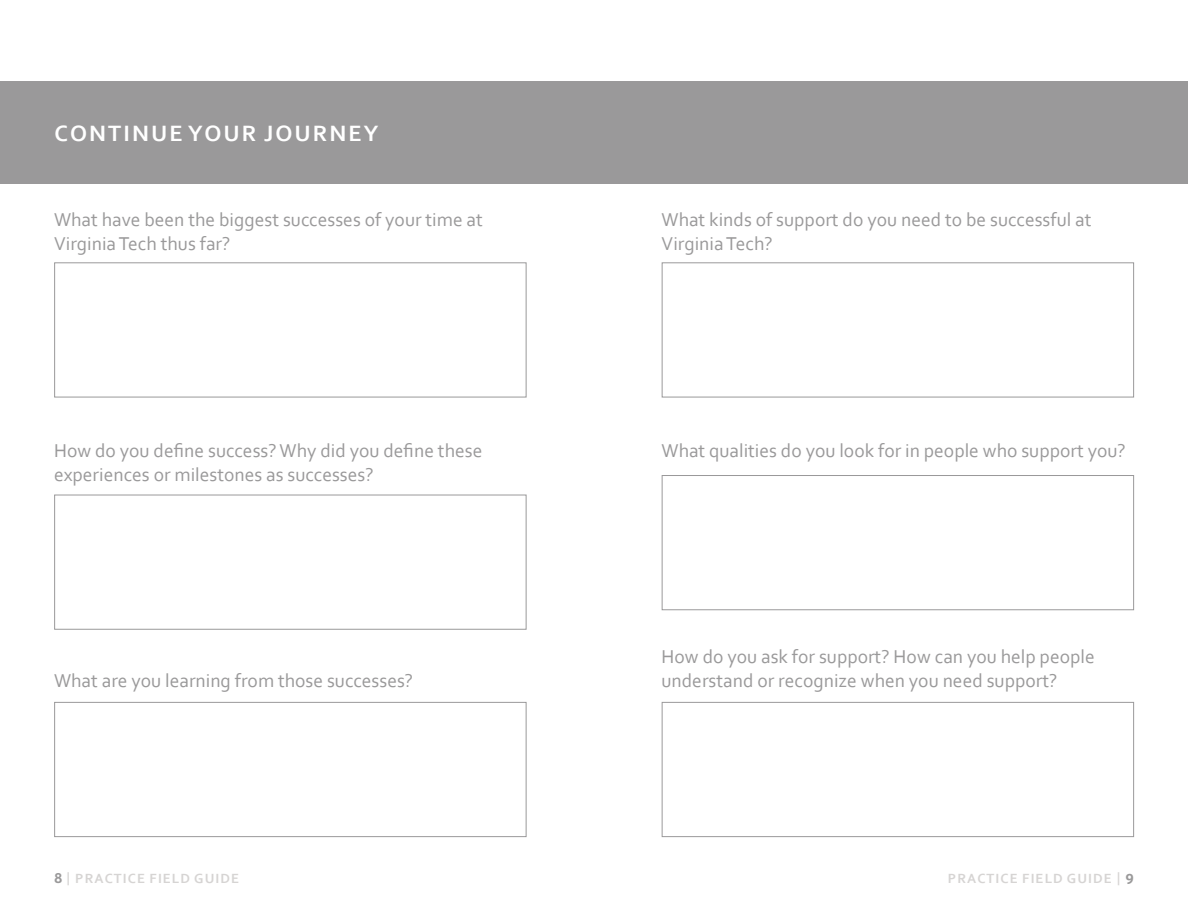
<style>
.page{position:relative;width:1188px;height:918px;background:#fff}
.page>*{position:absolute;margin:0;border:0;box-sizing:border-box;transform-origin:0 0}
.t1{font:700 23.25px "Corbel";letter-spacing:.09em;color:#fff}
.t2{font:19.5px/24px "Corbel";color:#9a999a}
.t3{font:700 13.95px "Corbel";letter-spacing:.08em;color:#d6d4d3}
.s1{font-family:"Aller";color:#9a999a}
</style>
<div class="page">
<div style="left:0;top:81px;width:594px;height:103px;background:#9a999a"></div>
<div style="left:594px;top:81px;width:594px;height:103px;background:#9a999a"></div>
<div style="left:54px;top:262px;width:472px;height:135px;border:1px solid #9a999a"></div>
<div style="left:54px;top:702px;width:472px;height:135px;border:1px solid #9a999a"></div>
<div style="left:54px;top:495px;width:472px;height:135px;border:1px solid #9a999a"></div>
<div style="left:662px;top:262px;width:472px;height:135px;border:1px solid #9a999a"></div>
<div style="left:662px;top:702px;width:472px;height:135px;border:1px solid #9a999a"></div>
<div style="left:662px;top:475px;width:472px;height:135px;border:1px solid #9a999a"></div>
<p class="t1" style="left:54px;top:119px;width:326px">CONTINUE YOUR JOURNEY</p>
<p class="t2" style="left:54px;top:207px;width:430px">What have been the biggest successes of your time at<br>Virginia Tech thus far?</p>
<p class="t2" style="left:54px;top:438px;width:430px">How do you define success? Why did you define these experiences or milestones as successes?</p>
<p class="t2" style="left:54px;top:669px;width:361px">What are you learning from those successes?</p>
<p class="t2" style="left:662px;top:207px;width:432px">What kinds of support do you need to be successful at<br>Virginia Tech?</p>
<p class="t2" style="left:662px;top:438px;width:466px">What qualities do you look for in people who support you?</p>
<p class="t2" style="left:662px;top:645px;width:435px">How do you ask for support? How can you help people understand or recognize when you need support?</p>
<p class="t3" style="left:54px;top:869px;width:187px"><span class="s1">8</span> | PRACTICE FIELD GUIDE</p>
<p class="t3" style="left:948px;top:869px;width:187px">PRACTICE FIELD GUIDE | <span class="s1">9</span></p>
</div>
